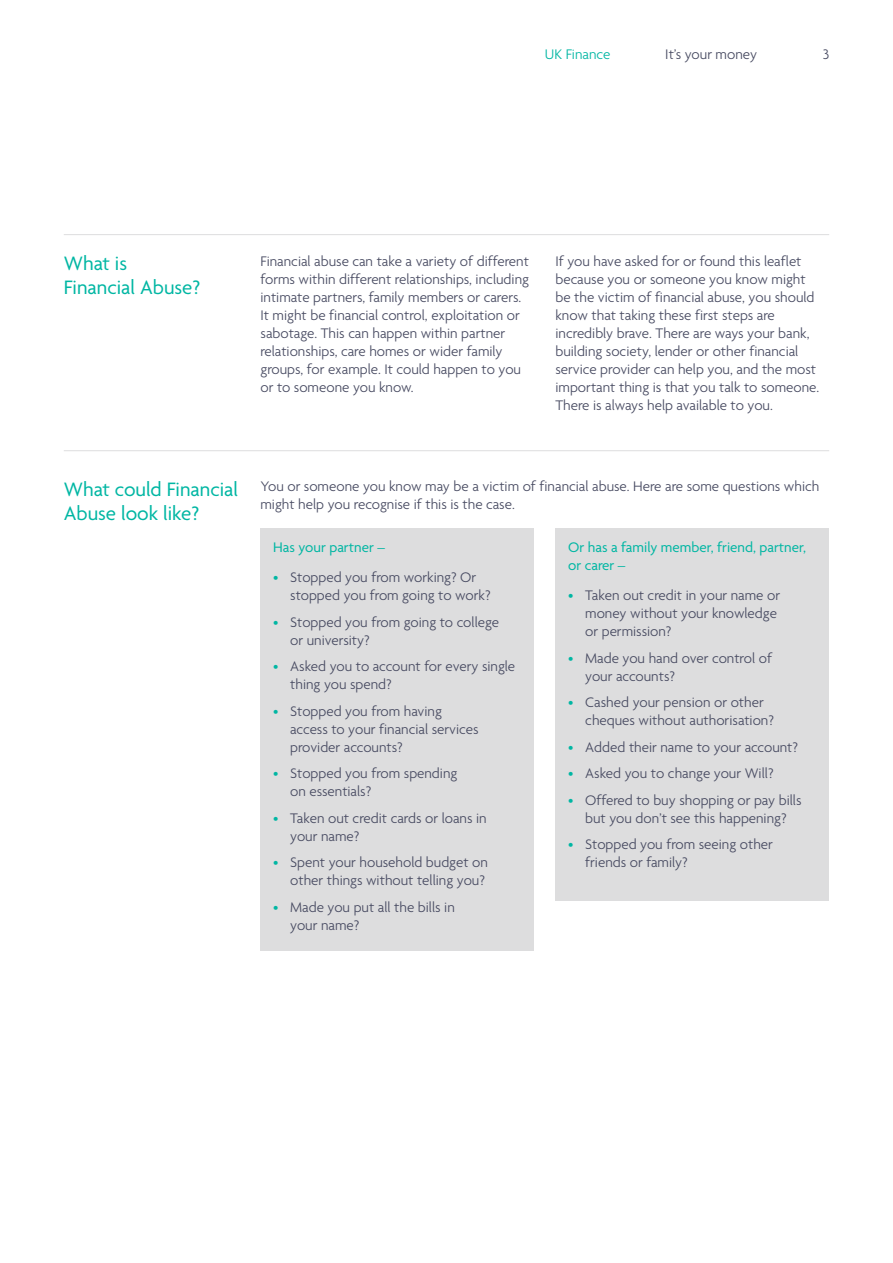
<style>
.page{position:relative;width:893px;height:1263px;background:#fff}
.page>*{position:absolute;margin:0;border:0;box-sizing:border-box;transform-origin:0 0}
.Intro_copy{font:21px/24px "Agenda";color:#00b6a3}
.Body_copy_10pt_2_col{font:300 15px/18px "Agenda";color:#474a61}
.Body_copy_10pt{font:300 15px/18px "Agenda";color:#474a61}
.Body_copy_10pt-2{font:15px/18px "Agenda";color:#00b6a3}
.t1{font:300 15px "Agenda";color:#00b6a3}
.s1{color:#00b6a3}
</style>
<div class="page">
<div style="left:260px;top:528px;width:274px;height:422px;background:#ddddde"></div>
<div style="left:555px;top:528px;width:274px;height:372px;background:#ddddde"></div>
<hr style="left:64px;top:234px;width:765px;height:1px;background:#ddddde">
<hr style="left:64px;top:450px;width:765px;height:1px;background:#ddddde">
<p class="t1" style="left:545px;top:46px;width:67px">UK Finance</p>
<p class="Body_copy_10pt_2_col" style="left:665px;top:46px;width:93px">It’s your money</p>
<p class="Body_copy_10pt_2_col" style="left:823px;top:46px;width:8px">3</p>
<p class="Intro_copy" style="left:64px;top:253px;width:138px">What is<br>Financial Abuse?</p>
<p class="Body_copy_10pt_2_col" style="left:260px;top:253px;width:270px">Financial abuse can take a variety of different forms within different relationships, including intimate partners, family members or carers.<br>It might be financial control, exploitation or sabotage. This can happen within partner relationships, care homes or wider family groups, for example. It could happen to you or to someone you know.</p>
<p class="Body_copy_10pt_2_col" style="left:555px;top:253px;width:265px">If you have asked for or found this leaflet because you or someone you know might be the victim of financial abuse, you should know that taking these first steps are incredibly brave. There are ways your bank, building society, lender or other financial service provider can help you, and the most important thing is that you talk to someone.<br>There is always help available to you.</p>
<p class="Intro_copy" style="left:64px;top:478px;width:176px">What could Financial<br>Abuse look like?</p>
<p class="Body_copy_10pt" style="left:260px;top:478px;width:560px">You or someone you know may be a victim of financial abuse. Here are some questions which might help you recognise if this is the case.</p>
<p class="Body_copy_10pt-2" style="left:273px;top:539px;width:113px">Has your partner –</p>
<p class="Body_copy_10pt_2_col" style="left:290px;top:569px;width:202px;text-indent:-17px"><span class="s1">•</span> Stopped you from working? Or stopped you from going to work?</p>
<p class="Body_copy_10pt_2_col" style="left:290px;top:614px;width:210px;text-indent:-17px"><span class="s1">•</span> Stopped you from going to college or university?</p>
<p class="Body_copy_10pt_2_col" style="left:290px;top:658px;width:227px;text-indent:-17px"><span class="s1">•</span> Asked you to account for every single thing you spend?</p>
<p class="Body_copy_10pt_2_col" style="left:290px;top:703px;width:190px;text-indent:-17px"><span class="s1">•</span> Stopped you from having access to your financial services provider accounts?</p>
<p class="Body_copy_10pt_2_col" style="left:290px;top:765px;width:169px;text-indent:-17px"><span class="s1">•</span> Stopped you from spending on essentials?</p>
<p class="Body_copy_10pt_2_col" style="left:290px;top:810px;width:198px;text-indent:-17px"><span class="s1">•</span> Taken out credit cards or loans in your name?</p>
<p class="Body_copy_10pt_2_col" style="left:273px;top:854px;width:216px;text-align:right"><span class="s1">•</span> Spent your household budget on other things without telling you?</p>
<p class="Body_copy_10pt_2_col" style="left:290px;top:899px;width:166px;text-indent:-17px"><span class="s1">•</span> Made you put all the bills in your name?</p>
<p class="Body_copy_10pt-2" style="left:568px;top:539px;width:239px">Or has a family member, friend, partner, or carer –</p>
<p class="Body_copy_10pt_2_col" style="left:585px;top:587px;width:196px;text-indent:-17px"><span class="s1">•</span> Taken out credit in your name or money without your knowledge or permission?</p>
<p class="Body_copy_10pt_2_col" style="left:585px;top:650px;width:188px;text-indent:-17px"><span class="s1">•</span> Made you hand over control of your accounts?</p>
<p class="Body_copy_10pt_2_col" style="left:585px;top:694px;width:190px;text-indent:-17px"><span class="s1">•</span> Cashed your pension or other cheques without authorisation?</p>
<p class="Body_copy_10pt_2_col" style="left:568px;top:739px;width:231px"><span class="s1">•</span> Added their name to your account?</p>
<p class="Body_copy_10pt_2_col" style="left:568px;top:765px;width:207px"><span class="s1">•</span> Asked you to change your Will?</p>
<p class="Body_copy_10pt_2_col" style="left:568px;top:792px;width:235px;text-align:center"><span class="s1">•</span> Offered to buy shopping or pay bills but you don’t see this happening?</p>
<p class="Body_copy_10pt_2_col" style="left:585px;top:836px;width:189px;text-indent:-17px"><span class="s1">•</span> Stopped you from seeing other friends or family?</p>
</div>
